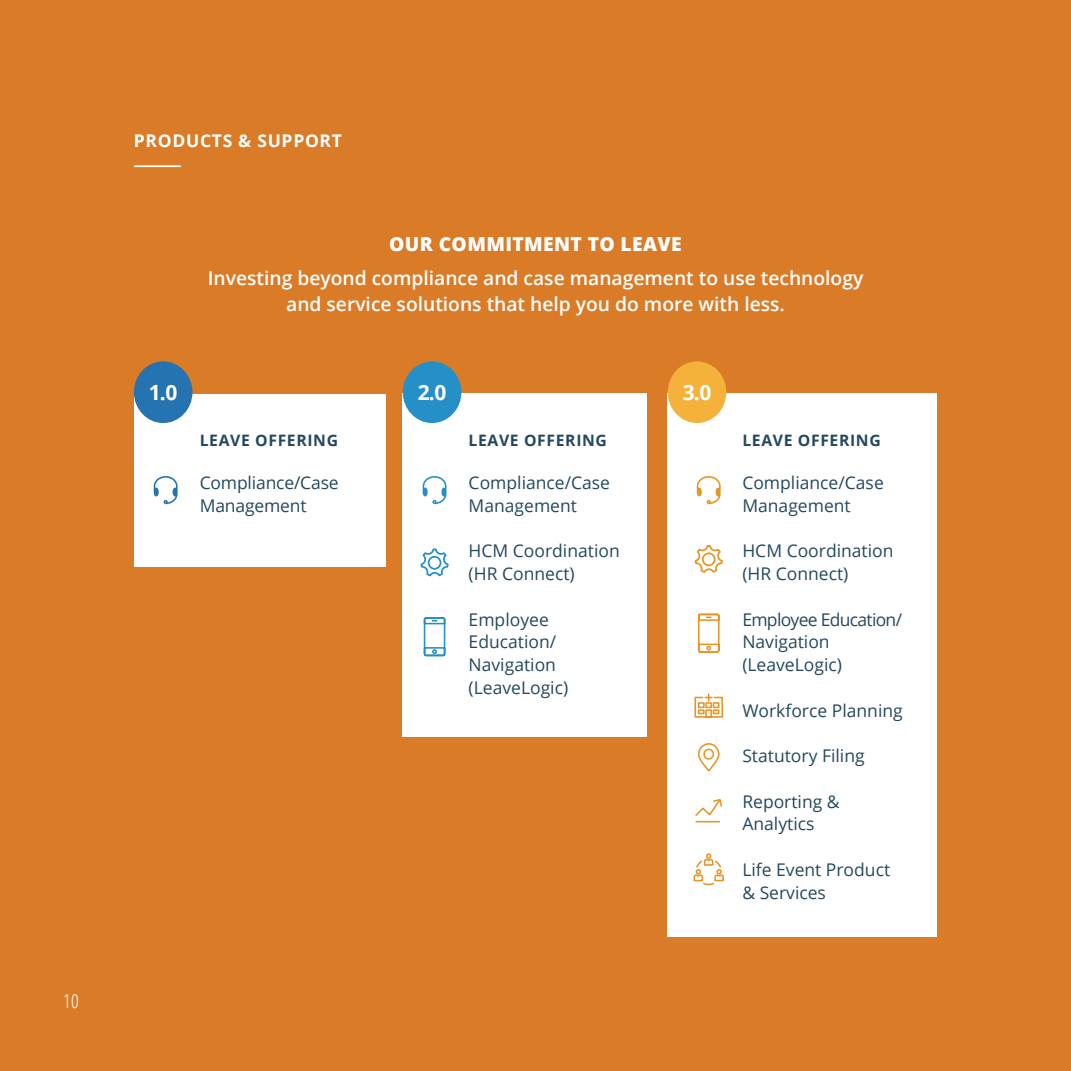
<style>
.page{position:relative;width:1071px;height:1071px;background:#da7b28}
.page>*{position:absolute;margin:0;border:0;box-sizing:border-box;transform-origin:0 0}
.t1{font:700 21px "Open Sans";color:#fff}
.t2{font:600 19.25px/26.2px "Open Sans";color:#fff;text-align:center}
.t3{font:800 19.25px "Open Sans";letter-spacing:.02em;color:#fff}
.t4{font:300 condensed 19.25px "Open Sans";color:#fff}
.t5{font:17.5px/22.8px "Open Sans";color:#24485e}
.t6{font:700 17.5px "Open Sans";letter-spacing:.04em;color:#fff}
.t7{font:700 15.75px "Open Sans";letter-spacing:.04em;color:#24485e}
</style>
<div class="page">
<hr style="left:135px;top:165px;width:45px;height:2px;background:#fff">
<div style="left:134px;top:394px;width:252px;height:173px;background:#fff"></div>
<div style="left:403px;top:394px;width:244px;height:343px;background:#fff"></div>
<svg style="left:154px;top:476px;width:24px;height:28px"></svg>
<svg style="left:423px;top:476px;width:24px;height:28px"></svg>
<svg style="left:420px;top:548px;width:29px;height:29px"></svg>
<svg style="left:423px;top:617px;width:23px;height:40px"></svg>
<div style="left:668px;top:394px;width:269px;height:543px;background:#fff"></div>
<svg style="left:697px;top:476px;width:24px;height:28px"></svg>
<svg style="left:694px;top:544px;width:29px;height:29px"></svg>
<svg style="left:697px;top:613px;width:23px;height:40px"></svg>
<svg style="left:694px;top:693px;width:29px;height:25px"></svg>
<svg style="left:698px;top:743px;width:22px;height:29px"></svg>
<svg style="left:695px;top:799px;width:28px;height:24px"></svg>
<svg style="left:693px;top:853px;width:31px;height:33px"></svg>
<div style="left:668px;top:361px;width:58px;height:62px;background:#f5b23a;border-radius:50%"></div>
<div style="left:403px;top:361px;width:58px;height:62px;background:#2590c8;border-radius:50%"></div>
<div style="left:134px;top:361px;width:58px;height:62px;background:#2573b0;border-radius:50%"></div>
<p class="t4" style="left:63px;top:988px;width:17px">10</p>
<p class="t6" style="left:134px;top:129px;width:210px">PRODUCTS &amp; SUPPORT</p>
<p class="t3" style="left:389px;top:229px;width:294px">OUR COMMITMENT TO LEAVE</p>
<p class="t2" style="left:208px;top:265px;width:657px">Investing beyond compliance and case management to use technology and service solutions that help you do more with less.</p>
<p class="t1" style="left:149px;top:378px;width:30px">1.0</p>
<p class="t1" style="left:418px;top:378px;width:30px">2.0</p>
<p class="t1" style="left:683px;top:378px;width:30px">3.0</p>
<p class="t7" style="left:200px;top:429px;width:140px">LEAVE OFFERING</p>
<p class="t7" style="left:469px;top:429px;width:140px">LEAVE OFFERING</p>
<p class="t7" style="left:742px;top:429px;width:140px">LEAVE OFFERING</p>
<p class="t5" style="left:742px;top:471px;width:143px">Compliance/Case<br>Management</p>
<p class="t5" style="left:742px;top:539px;width:153px">HCM Coordination (HR Connect)</p>
<p class="t5" style="left:742px;top:607px;width:161px">Employee Education/<br>Navigation (LeaveLogic)</p>
<p class="t5" style="left:742px;top:698px;width:162px">Workforce Planning</p>
<p class="t5" style="left:742px;top:744px;width:124px">Statutory Filing</p>
<p class="t5" style="left:742px;top:789px;width:99px">Reporting &amp;<br>Analytics</p>
<p class="t5" style="left:742px;top:858px;width:149px">Life Event Product &amp; Services</p>
<p class="t5" style="left:200px;top:471px;width:141px">Compliance/Case<br>Management</p>
<p class="t5" style="left:469px;top:471px;width:143px">Compliance/Case<br>Management</p>
<p class="t5" style="left:469px;top:539px;width:153px">HCM Coordination (HR Connect)</p>
<p class="t5" style="left:469px;top:607px;width:101px">Employee<br>Education/<br>Navigation (LeaveLogic)</p>
</div>
